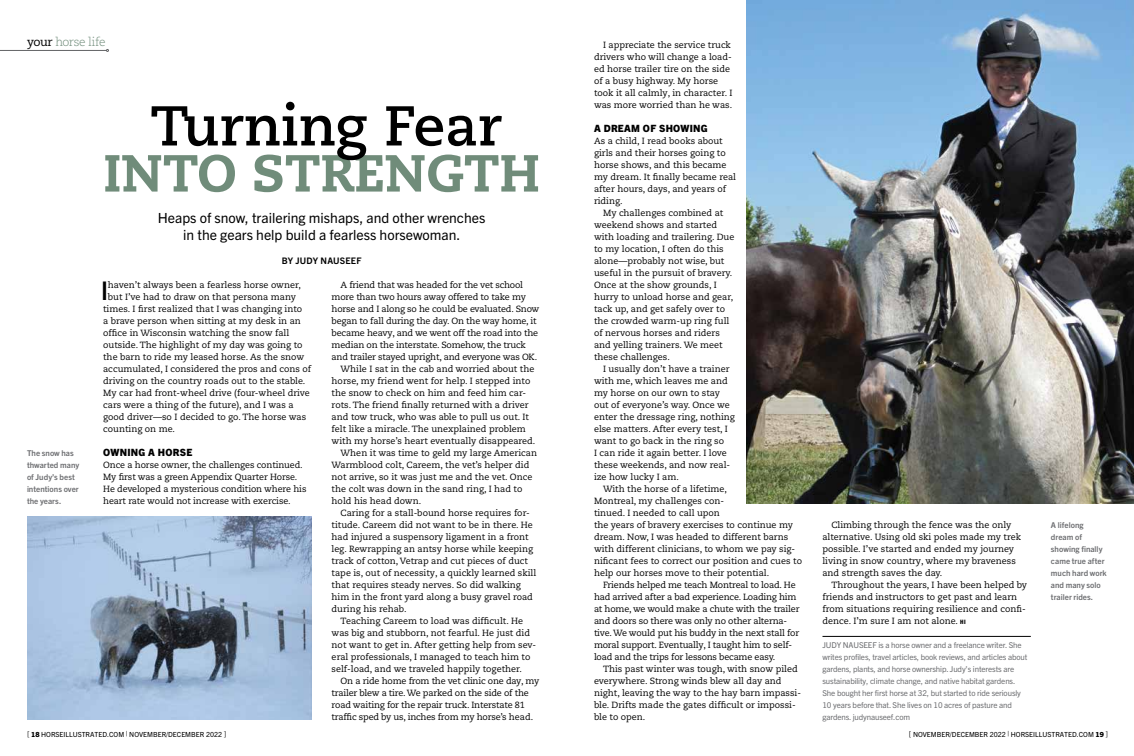
<style>
.page{position:relative;width:1134px;height:756px;background:#fff}
.page>*{position:absolute;margin:0;border:0;box-sizing:border-box;transform-origin:0 0}
.t1{font:700 56px "Caecilia LT Pro 75";color:#000}
.t2{font:800 52px "Caecilia LT Pro 85";color:#708c7a}
.t3{font:700 condensed 25.7px "Trade Gothic Next LT Pro";color:#000}
.t4{font:14px/16.8px "Trade Gothic Next LT Pro";color:#000;text-align:center}
.t5{font:300 12px "Caecilia LT Pro 45";letter-spacing:-.035em;color:#708c7a}
.t6{font:800 10px "Trade Gothic Next LT Pro";letter-spacing:.025em;color:#000}
.t7{font:9px/12px "Caecilia LT Pro 55 Roman";color:#000}
.t8{font:9px/12px "Caecilia LT Pro 55 Roman";letter-spacing:-.02em;color:#000}
.t9{font:700 9px "Trade Gothic Next LT Pro";letter-spacing:.02em;color:#000}
.t10{font:8px/12px "Trade Gothic Next LT Pro";letter-spacing:-.015em;color:#6d6e71}
.t11{font:700 8px/12px "Trade Gothic Next LT Pro";color:#6d6e71}
.t12{font:7px "Trade Gothic Next LT Pro";color:#000}
.s1{font-family:"Caecilia LT Pro 55 Roman";font-weight:400;color:#000}
.s2{font-family:"Trade Gothic Next LT Pro";font-weight:800;font-stretch:condensed;font-size:6px}
.s3{font-weight:300;font-size:8px}
.s4{font-weight:800}
</style>
<div class="page">
<hr style="left:822px;top:636px;width:209px;height:1px;background:#000">
<hr style="left:0;top:50px;width:106px;height:1px;background:#636466">
<img style="left:747px;top:0;width:387px;height:504px">
<img style="left:27px;top:516px;width:285px;height:204px">
<h3 class="t5" style="left:27px;top:34px;width:80px"><span class="s1">your</span> horse life</h3>
<h1 class="t1" style="left:150px;top:88px;width:353px">Turning Fear</h1>
<h2 class="t2" style="left:103px;top:137px;width:438px">INTO STRENGTH</h2>
<p class="t11" style="left:27px;top:447px;width:54px">The snow has thwarted many of Judy’s best intentions over the years.</p>
<h3 class="t4" style="left:158px;top:208px;width:329px">Heaps of snow, trailering mishaps, and other wrenches in the gears help build a fearless horsewoman.</h3>
<p class="t9" style="left:282px;top:254px;width:81px">BY JUDY NAUSEEF</p>
<h3 class="t3" style="left:102px;top:273px;width:8px">I</h3>
<p class="t7" style="left:108px;top:279px;width:195px">haven’t always been a fearless horse owner,</p>
<p class="t7" style="left:108px;top:291px;width:190px">but I’ve had to draw on that persona many</p>
<p class="t7" style="left:103px;top:303px;width:201px">times. I first realized that I was changing into</p>
<p class="t7" style="left:103px;top:315px;width:199px">a brave person when sitting at my desk in an</p>
<p class="t7" style="left:103px;top:327px;width:188px">office in Wisconsin watching the snow fall</p>
<p class="t7" style="left:103px;top:339px;width:201px">outside. The highlight of my day was going to</p>
<p class="t7" style="left:103px;top:351px;width:203px">the barn to ride my leased horse. As the snow</p>
<p class="t7" style="left:103px;top:363px;width:210px">accumulated, I considered the pros and cons of</p>
<p class="t7" style="left:103px;top:375px;width:204px">driving on the country roads out to the stable.</p>
<p class="t7" style="left:103px;top:387px;width:208px">My car had front-wheel drive (four-wheel drive</p>
<p class="t7" style="left:103px;top:399px;width:192px">cars were a thing of the future), and I was a</p>
<p class="t7" style="left:103px;top:411px;width:205px">good driver—so I decided to go. The horse was</p>
<p class="t7" style="left:103px;top:423px;width:73px">counting on me.</p>
<p class="t6" style="left:103px;top:445px;width:91px">OWNING A HORSE</p>
<p class="t7" style="left:103px;top:459px;width:205px">Once a horse owner, the challenges continued.<br>My first was a green Appendix Quarter Horse.<br>He developed a mysterious condition where his heart rate would not increase with exercise.</p>
<p class="t8" style="left:341px;top:279px;width:184px">A friend that was headed for the vet school</p>
<p class="t8" style="left:332px;top:291px;width:196px">more than two hours away offered to take my</p>
<p class="t8" style="left:332px;top:303px;width:209px">horse and I along so he could be evaluated. Snow</p>
<p class="t8" style="left:332px;top:315px;width:207px">began to fall during the day. On the way home, it</p>
<p class="t8" style="left:332px;top:327px;width:208px">became heavy, and we went off the road into the</p>
<p class="t8" style="left:332px;top:339px;width:196px">median on the interstate. Somehow, the truck</p>
<p class="t8" style="left:332px;top:351px;width:207px">and trailer stayed upright, and everyone was OK.</p>
<p class="t7" style="left:341px;top:363px;width:195px">While I sat in the cab and worried about the</p>
<p class="t7" style="left:332px;top:375px;width:200px">horse, my friend went for help. I stepped into</p>
<p class="t7" style="left:332px;top:387px;width:196px">the snow to check on him and feed him car-</p>
<p class="t7" style="left:332px;top:399px;width:199px">rots. The friend finally returned with a driver</p>
<p class="t7" style="left:332px;top:411px;width:199px">and tow truck, who was able to pull us out. It</p>
<p class="t7" style="left:332px;top:423px;width:196px">felt like a miracle. The unexplained problem</p>
<p class="t7" style="left:332px;top:435px;width:205px">with my horse’s heart eventually disappeared.</p>
<p class="t7" style="left:341px;top:447px;width:198px">When it was time to geld my large American</p>
<p class="t7" style="left:332px;top:459px;width:199px">Warmblood colt, Careem, the vet’s helper did</p>
<p class="t7" style="left:332px;top:471px;width:202px">not arrive, so it was just me and the vet. Once</p>
<p class="t7" style="left:332px;top:483px;width:192px">the colt was down in the sand ring, I had to</p>
<p class="t7" style="left:332px;top:495px;width:91px">hold his head down.</p>
<p class="t7" style="left:341px;top:507px;width:191px">Caring for a stall-bound horse requires for-</p>
<p class="t7" style="left:332px;top:519px;width:203px">titude. Careem did not want to be in there. He</p>
<p class="t7" style="left:332px;top:531px;width:198px">had injured a suspensory ligament in a front</p>
<p class="t7" style="left:332px;top:543px;width:203px">leg. Rewrapping an antsy horse while keeping</p>
<p class="t7" style="left:332px;top:555px;width:198px">track of cotton, Vetrap and cut pieces of duct</p>
<p class="t7" style="left:332px;top:567px;width:206px">tape is, out of necessity, a quickly learned skill</p>
<p class="t7" style="left:332px;top:579px;width:191px">that requires steady nerves. So did walking</p>
<p class="t7" style="left:332px;top:591px;width:203px">him in the front yard along a busy gravel road</p>
<p class="t7" style="left:332px;top:603px;width:76px">during his rehab.</p>
<p class="t7" style="left:341px;top:615px;width:184px">Teaching Careem to load was difficult. He</p>
<p class="t7" style="left:332px;top:627px;width:200px">was big and stubborn, not fearful. He just did</p>
<p class="t7" style="left:332px;top:639px;width:206px">not want to get in. After getting help from sev-</p>
<p class="t7" style="left:332px;top:651px;width:200px">eral professionals, I managed to teach him to</p>
<p class="t7" style="left:332px;top:663px;width:192px">self-load, and we traveled happily together.</p>
<p class="t8" style="left:341px;top:675px;width:200px">On a ride home from the vet clinic one day, my</p>
<p class="t8" style="left:332px;top:687px;width:199px">trailer blew a tire. We parked on the side of the</p>
<p class="t8" style="left:332px;top:699px;width:195px">road waiting for the repair truck. Interstate 81</p>
<p class="t8" style="left:332px;top:711px;width:203px">traffic sped by us, inches from my horse’s head.</p>
<p class="t7" style="left:594px;top:39px;width:140px;text-indent:9px">I appreciate the service truck drivers who will change a load&shy;ed horse trailer tire on the side of a busy highway. My horse took it all calmly, in character. I was more worried than he was.</p>
<p class="t6" style="left:594px;top:121px;width:115px">A DREAM OF SHOWING</p>
<p class="t7" style="left:594px;top:135px;width:144px">As a child, I read books about girls and their horses going to horse shows, and this became my dream. It finally became real after hours, days, and years of riding.</p>
<p class="t7" style="left:594px;top:207px;width:142px;text-indent:9px">My challenges combined at weekend shows and started with loading and trailering. Due to my location, I often do this alone—probably not wise, but useful in the pursuit of bravery.<br>Once at the show grounds, I hurry to unload horse and gear, tack up, and get safely over to the crowded warm-up ring full of nervous horses and riders and yelling trainers. We meet these challenges.</p>
<p class="t7" style="left:594px;top:363px;width:142px;text-indent:9px">I usually don’t have a trainer with me, which leaves me and my horse on our own to stay out of everyone’s way. Once we enter the dressage ring, nothing else matters. After every test, I want to go back in the ring so<br>I can ride it again better. I love these weekends, and now real&shy;ize how lucky I am.</p>
<p class="t7" style="left:594px;top:483px;width:210px;text-indent:9px">With the horse of a lifetime,<br>Montreal, my challenges con-<br>tinued. I needed to call upon<br>the years of bravery exercises to continue my dream. Now, I was headed to different barns with different clinicians, to whom we pay sig&shy;nificant fees to correct our position and cues to help our horses move to their potential.</p>
<p class="t8" style="left:594px;top:579px;width:207px;text-indent:9px">Friends helped me teach Montreal to load. He had arrived after a bad experience. Loading him at home, we would make a chute with the trailer and doors so there was only no other alterna&shy;tive. We would put his buddy in the next stall for moral support. Eventually, I taught him to self&shy;load and the trips for lessons became easy.</p>
<p class="t7" style="left:594px;top:663px;width:209px;text-indent:9px">This past winter was tough, with snow piled everywhere. Strong winds blew all day and night, leaving the way to the hay barn impassi&shy;ble. Drifts made the gates difficult or impossi&shy;ble to open.</p>
<p class="t7" style="left:822px;top:519px;width:200px;text-indent:9px">Climbing through the fence was the only alternative. Using old ski poles made my trek possible. I’ve started and ended my journey living in snow country, where my braveness and strength saves the day.</p>
<p class="t7" style="left:822px;top:579px;width:206px;text-indent:9px">Throughout the years, I have been helped by friends and instructors to get past and learn from situations requiring resilience and confi&shy;dence. I’m sure I am not alone. <span class="s2">HI</span></p>
<p class="t10" style="left:822px;top:639px;width:206px">JUDY NAUSEEF is a horse owner and a freelance writer. She writes profiles, travel articles, book reviews, and articles about gardens, plants, and horse ownership. Judy’s interests are sustainability, climate change, and native habitat gardens.<br>She bought her first horse at 32, but started to ride seriously 10 years before that. She lives on 10 acres of pasture and gardens. judynauseef.com</p>
<p class="t11" style="left:1051px;top:519px;width:57px">A lifelong dream of showing finally came true after much hard work and many solo trailer rides.</p>
<p class="t12" style="left:27px;top:730px;width:201px"><span class="s3">[</span> <span class="s4">18</span> HORSEILLUSTRATED.COM | NOVEMBER/DECEMBER 2022 <span class="s3">]</span></p>
<p class="t12" style="left:909px;top:730px;width:201px"><span class="s3">[</span> NOVEMBER/DECEMBER 2022 | HORSEILLUSTRATED.COM <span class="s4">19</span> <span class="s3">]</span></p>
</div>
